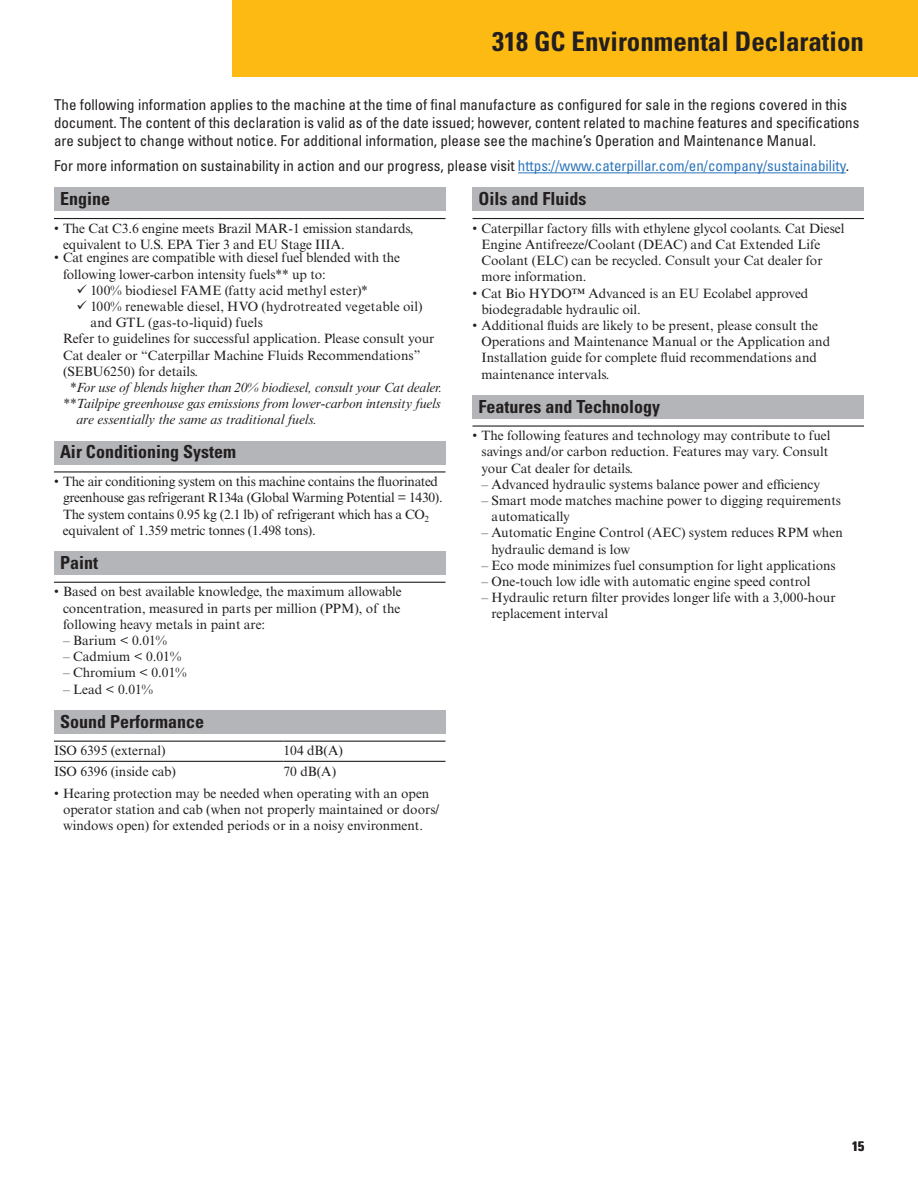
<style>
.page{position:relative;width:918px;height:1188px;background:#fff}
.page>*{position:absolute;margin:0;border:0;box-sizing:border-box;transform-origin:0 0}
.t1{font:700 condensed 27px "Univers LT Std";color:#231f20}
.t2{font:700 condensed 18px "Univers LT Std";color:#231f20}
.t3{font:condensed 15px/18px "Univers LT Std";color:#231f20}
.t4{font:13.5px/16.2px "Times New Roman MT Std";color:#231f20}
.t5{font:13.5px/16.2px "Times New Roman MT Std";letter-spacing:-.02em;color:#231f20}
.t6{font:italic 13.5px "Times New Roman MT Std";letter-spacing:-.01em;color:#231f20}
.t7{font:700 condensed 13.5px "Univers LT Std";color:#231f20}
.s1{color:#2e76bc}
</style>
<div class="page">
<div style="left:232px;top:0;width:686px;height:76px;background:#fcba13"></div>
<div style="left:54px;top:188px;width:392px;height:23px;background:#b4b5b8"></div>
<hr style="left:54px;top:218px;width:392px;height:1px;background:#231f20">
<div style="left:54px;top:441px;width:392px;height:23px;background:#b4b5b8"></div>
<hr style="left:54px;top:471px;width:392px;height:2px;background:#231f20">
<div style="left:54px;top:551px;width:392px;height:24px;background:#b4b5b8"></div>
<hr style="left:54px;top:582px;width:392px;height:1px;background:#231f20">
<div style="left:54px;top:710px;width:392px;height:24px;background:#b4b5b8"></div>
<hr style="left:54px;top:741px;width:230px;height:1px;background:#231f20">
<hr style="left:284px;top:741px;width:162px;height:1px;background:#231f20">
<hr style="left:54px;top:761px;width:230px;height:1px;background:#231f20">
<hr style="left:284px;top:761px;width:162px;height:1px;background:#231f20">
<div style="left:472px;top:188px;width:392px;height:23px;background:#b4b5b8"></div>
<hr style="left:472px;top:218px;width:392px;height:1px;background:#231f20">
<div style="left:472px;top:395px;width:392px;height:24px;background:#b4b5b8"></div>
<hr style="left:472px;top:425px;width:392px;height:2px;background:#231f20">
<hr style="left:518px;top:172px;width:328px;height:1px;background:#2e76bc">
<h1 class="t1" style="left:398px;top:25px;width:468px">318 GC Hydraulic Excavator Specifications</h1>
<h1 class="t1" style="left:492px;top:25px;width:373px">318 GC Environmental Declaration</h1>
<p class="t3" style="left:54px;top:95px;width:807px">The following information applies to the machine at the time of final manufacture as configured for sale in the regions covered in this document. The content of this declaration is valid as of the date issued; however, content related to machine features and specifications are subject to change without notice. For additional information, please see the machine’s Operation and Maintenance Manual.</p>
<p class="t3" style="left:54px;top:157px;width:795px">For more information on sustainability in action and our progress, please visit <span class="s1">https://www.caterpillar.com/en/company/sustainability</span>.</p>
<h2 class="t2" style="left:60px;top:188px;width:52px">Engine</h2>
<p class="t4" style="left:63px;top:220px;width:352px;text-indent:-9px">• The Cat C3.6 engine meets Brazil MAR-1 emission standards, equivalent to U.S. EPA Tier 3 and EU Stage IIIA.</p>
<p class="t4" style="left:63px;top:250px;width:339px;text-indent:-9px">• Cat engines are compatible with diesel fuel blended with the following lower-carbon intensity fuels** up to:</p>
<p class="t4" style="left:77px;top:282px;width:293px">✓ 100% biodiesel FAME (fatty acid methyl ester)*</p>
<p class="t4" style="left:77px;top:298px;width:348px">✓ 100% renewable diesel, HVO (hydrotreated vegetable oil)</p>
<p class="t4" style="left:90px;top:315px;width:174px">and GTL (gas-to-liquid) fuels</p>
<p class="t4" style="left:63px;top:331px;width:373px">Refer to guidelines for successful application. Please consult your</p>
<p class="t4" style="left:63px;top:347px;width:359px">Cat dealer or “Caterpillar Machine Fluids Recommendations”</p>
<p class="t4" style="left:63px;top:363px;width:137px">(SEBU6250) for details.</p>
<p class="t6" style="left:70px;top:380px;width:374px">*For use of blends higher than 20% biodiesel, consult your Cat dealer.</p>
<p class="t6" style="left:63px;top:396px;width:379px">**Tailpipe greenhouse gas emissions from lower-carbon intensity fuels</p>
<p class="t6" style="left:77px;top:412px;width:242px">are essentially the same as traditional fuels.</p>
<h2 class="t2" style="left:60px;top:441px;width:178px">Air Conditioning System</h2>
<p class="t5" style="left:63px;top:473px;width:381px;text-indent:-9px">• The air conditioning system on this machine contains the fluorinated greenhouse gas refrigerant R134a (Global Warming Potential = 1430).<br>The system contains 0.95 kg (2.1 lb) of refrigerant which has a CO<sub>2 </sub>equivalent of 1.359 metric tonnes (1.498 tons).</p>
<h2 class="t2" style="left:60px;top:551px;width:40px">Paint</h2>
<p class="t4" style="left:63px;top:584px;width:340px;text-align:justify;text-indent:-9px">• Based on best available knowledge, the maximum allowable concentration, measured in parts per million (PPM), of the following heavy metals in paint are:</p>
<p class="t4" style="left:63px;top:632px;width:106px">– Barium &lt; 0.01%</p>
<p class="t4" style="left:63px;top:649px;width:120px">– Cadmium &lt; 0.01%</p>
<p class="t4" style="left:63px;top:665px;width:125px">– Chromium &lt; 0.01%</p>
<p class="t4" style="left:63px;top:681px;width:92px">– Lead &lt; 0.01%</p>
<h2 class="t2" style="left:60px;top:710px;width:145px">Sound Performance</h2>
<p class="t4" style="left:54px;top:743px;width:113px">ISO 6395 (external)</p>
<p class="t4" style="left:284px;top:743px;width:61px">104 dB(A)</p>
<p class="t4" style="left:54px;top:763px;width:124px">ISO 6396 (inside cab)</p>
<p class="t4" style="left:284px;top:763px;width:54px">70 dB(A)</p>
<p class="t4" style="left:63px;top:785px;width:378px;text-indent:-9px">• Hearing protection may be needed when operating with an open operator station and cab (when not properly maintained or doors/ windows open) for extended periods or in a noisy environment.</p>
<h2 class="t2" style="left:478px;top:188px;width:109px">Oils and Fluids</h2>
<p class="t4" style="left:482px;top:220px;width:365px;text-indent:-9px">• Caterpillar factory fills with ethylene glycol coolants. Cat Diesel Engine Antifreeze/Coolant (DEAC) and Cat Extended Life Coolant (ELC) can be recycled. Consult your Cat dealer for more information.</p>
<p class="t4" style="left:482px;top:285px;width:328px;text-indent:-9px">• Cat Bio HYDO™ Advanced is an EU Ecolabel approved biodegradable hydraulic oil.</p>
<p class="t4" style="left:482px;top:317px;width:350px;text-indent:-9px">• Additional fluids are likely to be present, please consult the Operations and Maintenance Manual or the Application and Installation guide for complete fluid recommendations and maintenance intervals.</p>
<h2 class="t2" style="left:478px;top:395px;width:183px">Features and Technology</h2>
<p class="t4" style="left:482px;top:428px;width:350px;text-indent:-9px">• The following features and technology may contribute to fuel savings and/or carbon reduction. Features may vary. Consult your Cat dealer for details.</p>
<p class="t4" style="left:482px;top:476px;width:340px">– Advanced hydraulic systems balance power and efficiency</p>
<p class="t4" style="left:492px;top:492px;width:351px;text-indent:-10px">– Smart mode matches machine power to digging requirements automatically</p>
<p class="t4" style="left:492px;top:525px;width:353px;text-indent:-10px">– Automatic Engine Control (AEC) system reduces RPM when hydraulic demand is low</p>
<p class="t4" style="left:482px;top:557px;width:356px">– Eco mode minimizes fuel consumption for light applications</p>
<p class="t4" style="left:482px;top:573px;width:331px">– One-touch low idle with automatic engine speed control</p>
<p class="t4" style="left:492px;top:590px;width:345px;text-indent:-10px">– Hydraulic return filter provides longer life with a 3,000-hour replacement interval</p>
<p class="t7" style="left:852px;top:1138px;width:13px">15</p>
</div>
